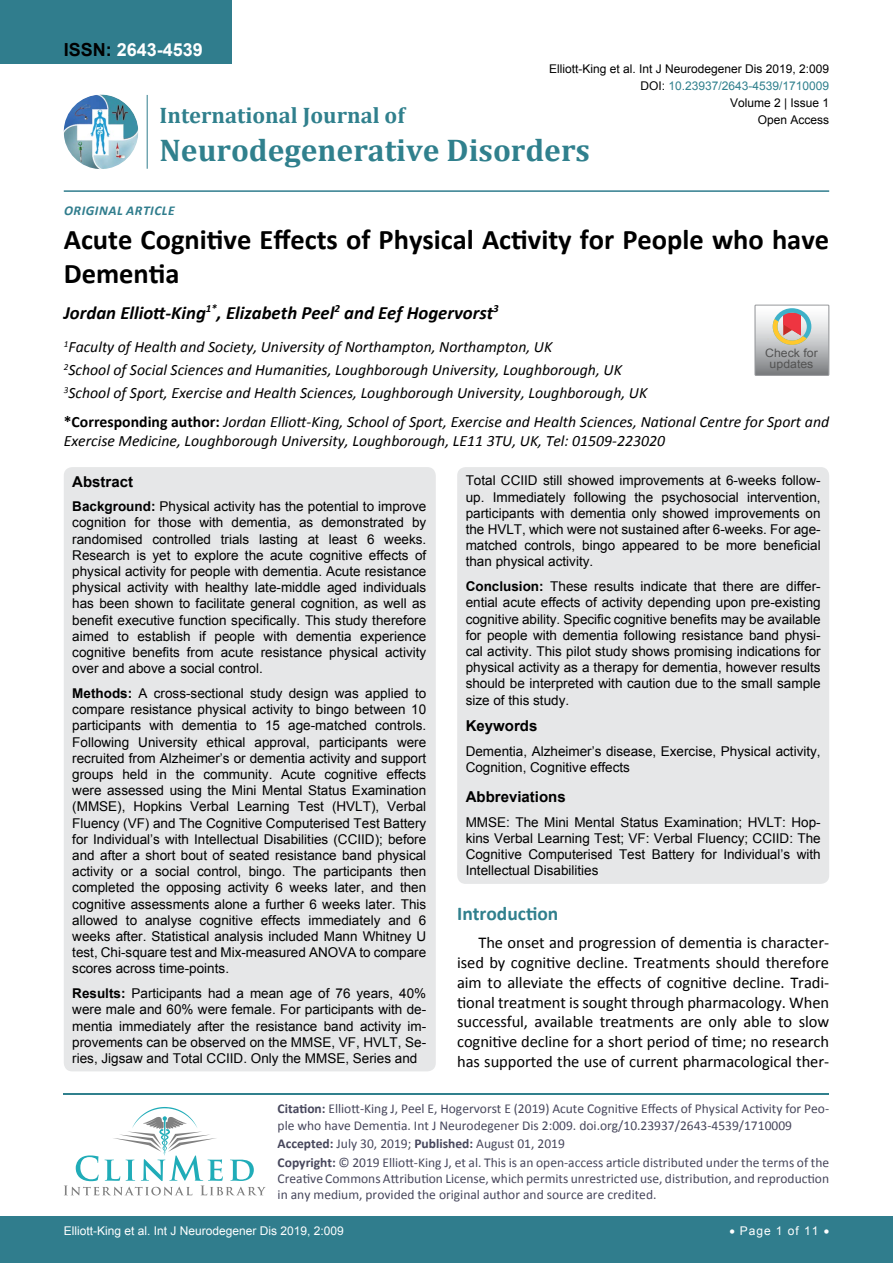
<style>
.page{position:relative;width:893px;height:1263px;background:#fff}
.page>*{position:absolute;margin:0;border:0;box-sizing:border-box;transform-origin:0 0}
.t1{font:700 31.5px "Cambria";color:#30808d}
.t2{font:700 28.5px/34.5px "Calibri";color:#000}
.t3{font:700 22.5px "Cambria";color:#30808d}
.t4{font:700 19.5px "Calibri";color:#30808d}
.t5{font:italic 700 18.75px "Calibri";color:#000}
.t6{font:700 18px "Arial";color:#fff}
.t7{font:16.5px/19.8px "Calibri";letter-spacing:-.005em;color:#000;text-align:justify}
.t8{font:italic 15.75px/23.1px "Calibri";color:#000}
.t9{font:700 15px "Arial";color:#000}
.t10{font:13.5px/16.2px "Arial";color:#000;text-align:justify}
.t11{font:13.5px/16.2px "Calibri";color:#47475c}
.t12{font:italic 700 13.5px "Calibri";letter-spacing:.04em;color:#307d8d}
.t13{font:12px "Arial";color:#000}
.t14{font:12px "Arial";color:#fff}
.t15{font:12px "Arial";color:#30808d}
.t16{font:11.7px/10.1px "Arial";color:#535353;text-align:center;scale:1.06 1}
.s1{color:#000}
.s2{font-weight:700;font-style:normal}
.s3{font-weight:700}
</style>
<div class="page">
<div style="left:0;top:0;width:231px;height:64px;background:#307d8d"></div>
<img style="left:64px;top:95px;width:74px;height:74px;border-radius:37px">
<hr style="left:147px;top:95px;width:1px;height:74px;background:#307d8d">
<hr style="left:64px;top:190px;width:765px;height:2px;background:#307d8d">
<div style="left:0;top:1217px;width:893px;height:46px;background:#307d8d"></div>
<hr style="left:64px;top:1093px;width:765px;height:2px;background:#30808d">
<svg style="left:64px;top:1107px;width:202px;height:88px"></svg>
<div style="left:64px;top:467px;width:372px;height:604px;background:#e6e7e8;border-radius:9px"></div>
<div style="left:457px;top:467px;width:372px;height:417px;background:#e6e7e8;border-radius:9px"></div>
<svg style="left:755px;top:305px;width:74px;height:70px;background:#bdb6b3"></svg>
<h3 class="t6" style="left:64px;top:38px;width:141px"><span class="s1">ISSN:</span> 2643-4539</h3>
<p class="t13" style="left:549px;top:60px;width:282px">Elliott-King et al. Int J Neurodegener Dis 2019, 2:009</p>
<p class="t13" style="left:730px;top:95px;width:101px">Volume 2 | Issue 1</p>
<p class="t15" style="left:640px;top:78px;width:190px"><span class="s1">DOI:</span> 10.23937/2643-4539/1710009</p>
<p class="t13" style="left:758px;top:112px;width:73px">Open Access</p>
<h3 class="t3" style="left:160px;top:100px;width:247px">International Journal of</h3>
<h1 class="t1" style="left:160px;top:128px;width:432px">Neurodegenerative Disorders</h1>
<p class="t12" style="left:64px;top:202px;width:112px">Original Article</p>
<h2 class="t2" style="left:64px;top:222px;width:767px">Acute Cognitive Effects of Physical Activity for People who have<br>Dementia</h2>
<h3 class="t5" style="left:64px;top:301px;width:437px">Jordan Elliott-King<sup>1*</sup>, Elizabeth Peel<sup>2</sup> and Eef Hogervorst<sup>3</sup></h3>
<p class="t8" style="left:64px;top:334px;width:585px"><sup>1</sup>Faculty of Health and Society, University of Northampton, Northampton, UK<br><sup>2</sup>School of Social Sciences and Humanities, Loughborough University, Loughborough, UK<br><sup>3</sup>School of Sport, Exercise and Health Sciences, Loughborough University, Loughborough, UK</p>
<p class="t8" style="left:64px;top:412px;width:767px;line-height:18.9px"><span class="s2">*Corresponding author:</span> Jordan Elliott-King, School of Sport, Exercise and Health Sciences, National Centre for Sport and<br>Exercise Medicine, Loughborough University, Loughborough, LE11 3TU, UK, Tel: 01509-223020</p>
<p class="t9" style="left:72px;top:471px;width:62px">Abstract</p>
<p class="t10" style="left:72px;top:498px;width:356px"><span class="s3">Background:</span> Physical activity has the potential to improve cognition for those with dementia, as demonstrated by randomised controlled trials lasting at least 6 weeks.<br>Research is yet to explore the acute cognitive effects of physical activity for people with dementia. Acute resistance physical activity with healthy late-middle aged individuals has been shown to facilitate general cognition, as well as benefit executive function specifically. This study therefore aimed to establish if people with dementia experience cognitive benefits from acute resistance physical activity over and above a social control.</p>
<p class="t10" style="left:72px;top:685px;width:356px"><span class="s3">Methods:</span> A cross-sectional study design was applied to compare resistance physical activity to bingo between 10 participants with dementia to 15 age-matched controls.<br>Following University ethical approval, participants were recruited from Alzheimer’s or dementia activity and support groups held in the community. Acute cognitive effects were assessed using the Mini Mental Status Examination (MMSE), Hopkins Verbal Learning Test (HVLT), Verbal Fluency (VF) and The Cognitive Computerised Test Battery for Individual’s with Intellectual Disabilities (CCIID); before and after a short bout of seated resistance band physical activity or a social control, bingo. The participants then completed the opposing activity 6 weeks later, and then cognitive assessments alone a further 6 weeks later. This allowed to analyse cognitive effects immediately and 6 weeks after. Statistical analysis included Mann Whitney U test, Chi-square test and Mix-measured ANOVA to compare scores across time-points.</p>
<p class="t10" style="left:72px;top:985px;width:355px"><span class="s3">Results:</span> Participants had a mean age of 76 years, 40% were male and 60% were female. For participants with de&shy;mentia immediately after the resistance band activity im&shy;provements can be observed on the MMSE, VF, HVLT, Se&shy;ries, Jigsaw and Total CCIID. Only the MMSE, Series and</p>
<p class="t16" style="left:765px;top:348px;width:51px">Check for updates</p>
<p class="t10" style="left:466px;top:473px;width:356px">Total CCIID still showed improvements at 6-weeks follow&shy;up. Immediately following the psychosocial intervention, participants with dementia only showed improvements on the HVLT, which were not sustained after 6-weeks. For age&shy;matched controls, bingo appeared to be more beneficial than physical activity.</p>
<p class="t10" style="left:466px;top:578px;width:356px"><span class="s3">Conclusion:</span> These results indicate that there are differ&shy;ential acute effects of activity depending upon pre-existing cognitive ability. Specific cognitive benefits may be available for people with dementia following resistance band physi&shy;cal activity. This pilot study shows promising indications for physical activity as a therapy for dementia, however results should be interpreted with caution due to the small sample size of this study.</p>
<p class="t9" style="left:466px;top:716px;width:73px">Keywords</p>
<p class="t10" style="left:466px;top:743px;width:356px">Dementia, Alzheimer’s disease, Exercise, Physical activity,<br>Cognition, Cognitive effects</p>
<p class="t9" style="left:466px;top:787px;width:102px">Abbreviations</p>
<p class="t10" style="left:466px;top:814px;width:356px">MMSE: The Mini Mental Status Examination; HVLT: Hop&shy;kins Verbal Learning Test; VF: Verbal Fluency; CCIID: The Cognitive Computerised Test Battery for Individual’s with Intellectual Disabilities</p>
<h3 class="t4" style="left:457px;top:901px;width:103px">Introduction</h3>
<p class="t7" style="left:457px;top:933px;width:373px;text-indent:21px">The onset and progression of dementia is character&shy;ised by cognitive decline. Treatments should therefore aim to alleviate the effects of cognitive decline. Tradi&shy;tional treatment is sought through pharmacology. When successful, available treatments are only able to slow cognitive decline for a short period of time; no research has supported the use of current pharmacological ther-</p>
<p class="t11" style="left:278px;top:1101px;width:553px"><span class="s3">Citation:</span> Elliott-King J, Peel E, Hogervorst E (2019) Acute Cognitive Effects of Physical Activity for Peo&shy;ple who have Dementia. Int J Neurodegener Dis 2:009. doi.org/10.23937/2643-4539/1710009</p>
<p class="t11" style="left:278px;top:1134px;width:553px;line-height:18.6px"><span class="s3">Accepted:</span> July 30, 2019; <span class="s3">Published:</span> August 01, 2019<br><span class="s3">Copyright:</span> © 2019 Elliott-King J, et al. This is an open-access article distributed under the terms of the</p>
<p class="t11" style="left:278px;top:1170px;width:553px">Creative Commons Attribution License, which permits unrestricted use, distribution, and reproduction in any medium, provided the original author and source are credited.</p>
<p class="t14" style="left:64px;top:1223px;width:282px">Elliott-King et al. Int J Neurodegener Dis 2019, 2:009</p>
<p class="t14" style="left:729px;top:1223px;width:101px">• Page 1 of 11 •</p>
</div>
